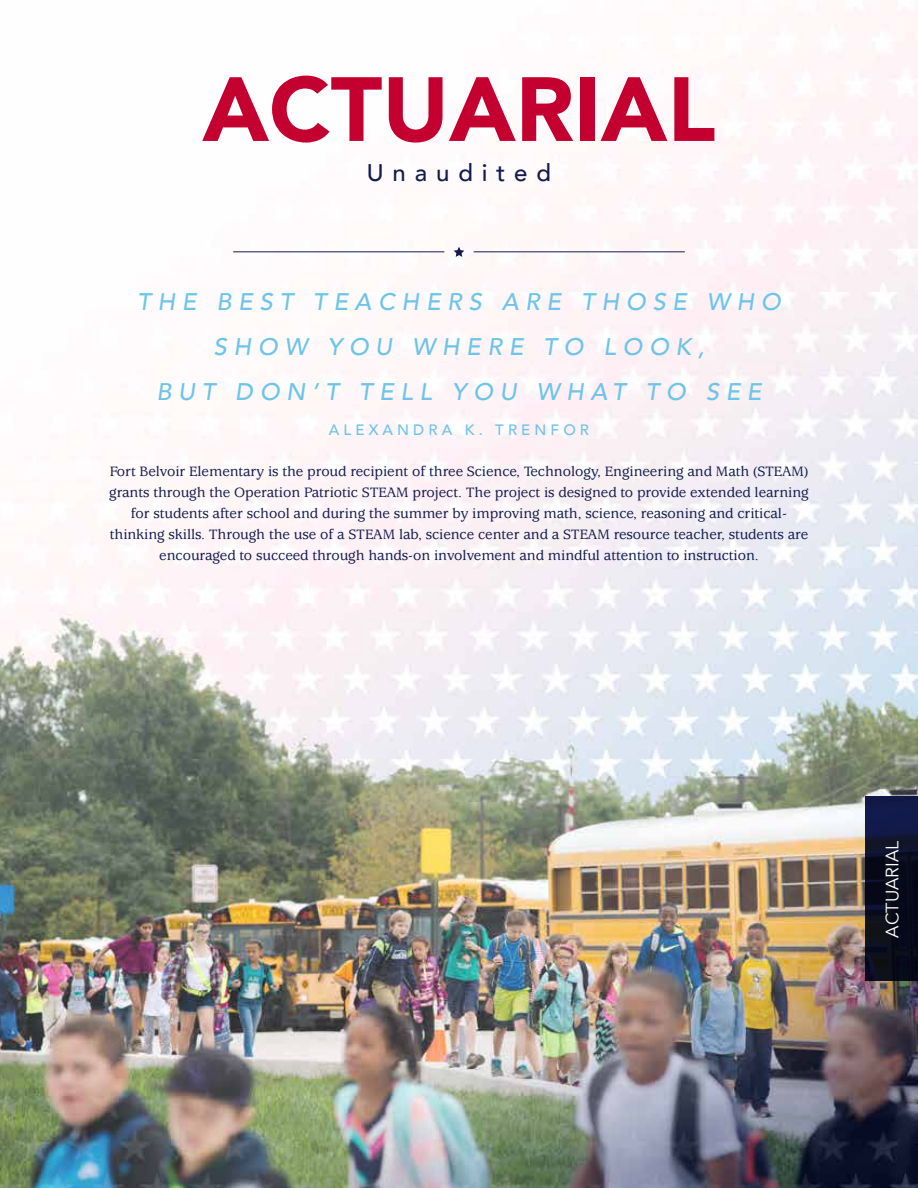
<style>
.page{position:relative;width:918px;height:1188px;background:#fff}
.page>*{position:absolute;margin:0;border:0;box-sizing:border-box;transform-origin:0 0}
.t1{font:900 90px "Avenir";color:#c3002f}
.t2{font:italic 500 24px/45px "Avenir";letter-spacing:.275em;color:#6ec4e9;text-align:center}
.t3{font:500 24px "Avenir";letter-spacing:.37em;color:#131c4e}
.t4{font:18px "Avenir";color:#fff}
.t5{font:500 15px/21px "Usherwood Std";letter-spacing:-.005em;color:#131c4e;text-align:center}
.t6{font:500 15px "Avenir";letter-spacing:.275em;color:#6ec4e9}
</style>
<div class="page">
<img style="left:0;top:7px;width:918px;height:1181px">
<svg style="left:865px;top:796px;width:53px;height:185px;background:#0b0f26"></svg>
<svg style="left:454px;top:247px;width:10px;height:10px"></svg>
<hr style="left:474px;top:251px;width:211px;height:1px;background:#131c4e">
<hr style="left:233px;top:251px;width:211px;height:1px;background:#131c4e">
<h1 class="t1" style="left:202px;top:32px;width:515px">ACTUARIAL</h1>
<h2 class="t3" style="left:367px;top:152px;width:186px">Unaudited</h2>
<h2 class="t2" style="left:137px;top:280px;width:645px">THE BEST TEACHERS ARE THOSE WHO<br>SHOW YOU WHERE TO LOOK,<br>BUT DON’T TELL YOU WHAT TO SEE</h2>
<p class="t6" style="left:329px;top:417px;width:262px">ALEXANDRA K. TRENFOR</p>
<p class="t5" style="left:109px;top:461px;width:701px">Fort Belvoir Elementary is the proud recipient of three Science, Technology, Engineering and Math (STEAM) grants through the Operation Patriotic STEAM project. The project is designed to provide extended learning for students after school and during the summer by improving math, science, reasoning and critical&shy;thinking skills. Through the use of a STEAM lab, science center and a STEAM resource teacher, students are encouraged to succeed through hands-on involvement and mindful attention to instruction.</p>
<p class="t4" style="left:882px;top:938px;width:98px;rotate:-90deg">ACTUARIAL</p>
</div>
